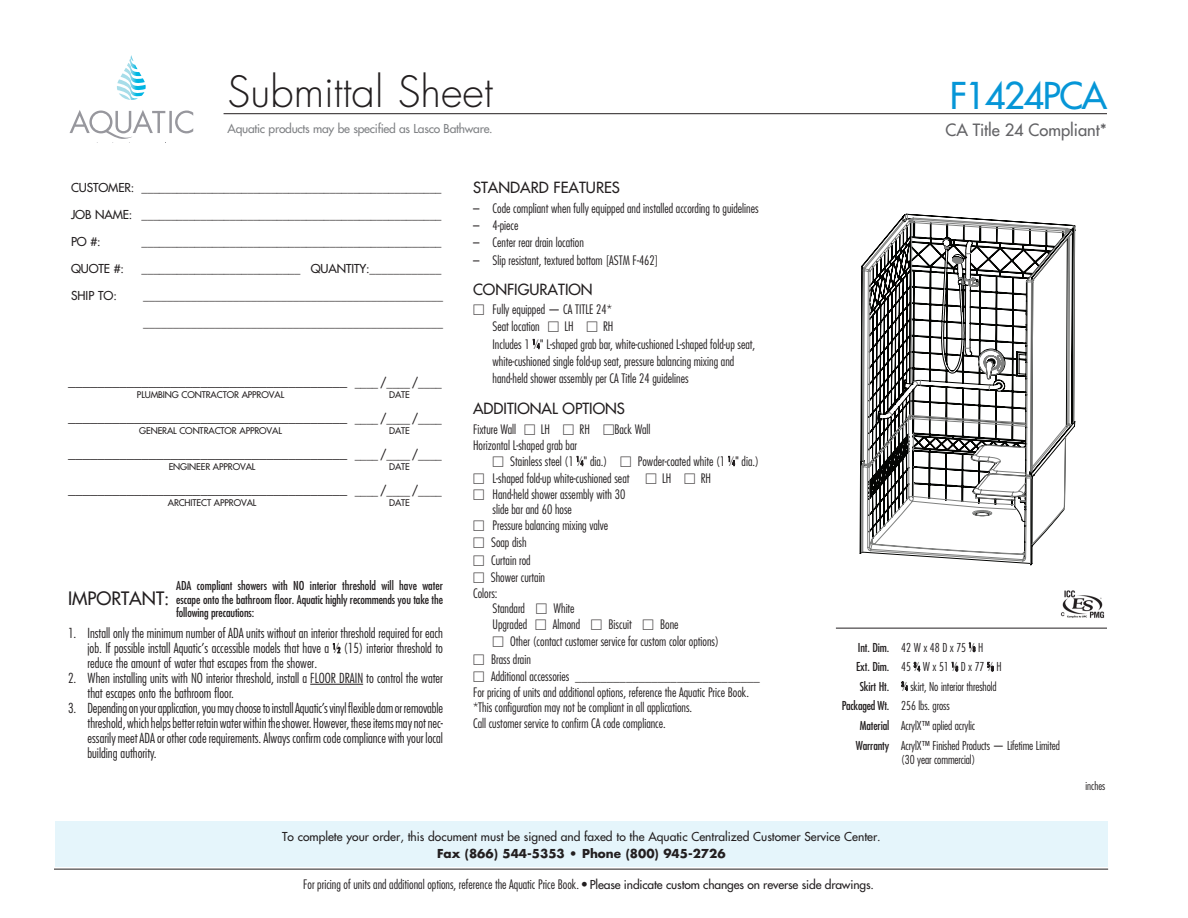
<style>
.page{position:relative;width:1188px;height:918px;background:#fff}
.page>*{position:absolute;margin:0;border:0;box-sizing:border-box;transform-origin:0 0}
.t1{font:300 42px "Futura Std";color:#231f20}
.model__done{font:500 36px "Futura Std";letter-spacing:-.04em;color:#0696d7}
.t2{font:500 18px "Futura Std";color:#231f20}
.model__done-2{font:500 16.5px "Futura Std";color:#636366}
.subhead{font:500 15px "Futura Std";color:#231f20}
.t3{font:300 condensed 13.5px/15px "Futura Std";color:#231f20;text-align:justify}
._2014_Features{font:300 condensed 12.75px/17.2px "Futura Std";color:#231f20}
.t4{font:500 12px "Futura Std";color:#231f20}
.table_column_1{font:condensed 12px/13.5px "Futura Std";letter-spacing:-.01em;color:#231f20;text-align:justify}
.Table_column2{font:300 condensed 12px/13.5px "Futura Std";letter-spacing:-.01em;color:#231f20}
.t5{font:500 12px "Futura Std";letter-spacing:-.02em;color:#808285}
.t6{font:700 12px "Futura Std";color:#231f20}
.inches__mm{font:300 condensed 11.25px "Futura Std";color:#231f20}
.t7{font:500 9px "Futura Std";letter-spacing:-.01em;color:#231f20}
.s1{font-size:12px}
.s2{font-size:7.35px}
.s3{font-family:"Universal Newswith Comm Pi";font-weight:400;font-stretch:normal}
.s4{font-size:7.05px}
.s5{font-size:6.6px}
.s6{font-weight:500;font-stretch:normal;font-size:12px}
</style>
<div class="page">
<hr style="left:224px;top:113px;width:883px;height:1px;background:#231f20">
<div style="left:55px;top:821px;width:1053px;height:46px;background:#e5f5fb"></div>
<hr style="left:54px;top:869px;width:1054px;height:1px;background:#231f20">
<hr style="left:310px;top:684px;width:53px;height:1px;background:#231f20">
<svg style="left:117px;top:55px;width:29px;height:45px"></svg>
<svg style="left:70px;top:110px;width:123px;height:33px"></svg>
<img style="left:1060px;top:590px;width:45px;height:28px">
<hr style="left:836px;top:628px;width:271px;height:1px;background:#231f20">
<svg style="left:861px;top:214px;width:214px;height:350px"></svg>
<h1 class="t1" style="left:228px;top:67px;width:267px">Submittal Sheet</h1>
<p class="t5" style="left:228px;top:121px;width:267px">Aquatic products may be specified as Lasco Bathware.</p>
<p class="t4" style="left:71px;top:180px;width:372px">CUSTOMER: ___________________________________________________</p>
<p class="t4" style="left:71px;top:207px;width:372px">JOB NAME: ___________________________________________________</p>
<p class="t4" style="left:71px;top:234px;width:31px">PO #:</p>
<p class="t4" style="left:142px;top:234px;width:301px">___________________________________________________</p>
<p class="t4" style="left:71px;top:261px;width:55px">QUOTE #:</p>
<p class="t4" style="left:142px;top:261px;width:301px">___________________________ QUANTITY:____________</p>
<p class="t4" style="left:71px;top:288px;width:47px">SHIP TO:</p>
<p class="t4" style="left:143px;top:288px;width:301px">__________________________________________________</p>
<p class="t4" style="left:143px;top:315px;width:301px">__________________________________________________</p>
<p class="subhead" style="left:68px;top:371px;width:375px">______________________________________ <span class="s1">____ /____ /____</span></p>
<p class="t7" style="left:137px;top:389px;width:149px">PLUMBING CONTRACTOR APPROVAL</p>
<p class="t7" style="left:389px;top:389px;width:22px">DATE</p>
<p class="subhead" style="left:68px;top:407px;width:375px">______________________________________ <span class="s1">____ /____ /____</span></p>
<p class="t7" style="left:139px;top:425px;width:144px">GENERAL CONTRACTOR APPROVAL</p>
<p class="t7" style="left:389px;top:425px;width:22px">DATE</p>
<p class="subhead" style="left:68px;top:443px;width:375px">______________________________________ <span class="s1">____ /____ /____</span></p>
<p class="t7" style="left:169px;top:461px;width:88px">ENGINEER APPROVAL</p>
<p class="t7" style="left:389px;top:461px;width:22px">DATE</p>
<p class="subhead" style="left:68px;top:479px;width:375px">______________________________________ <span class="s1">____ /____ /____</span></p>
<p class="t7" style="left:168px;top:497px;width:90px">ARCHITECT APPROVAL</p>
<p class="t7" style="left:389px;top:497px;width:22px">DATE</p>
<h3 class="t2" style="left:68px;top:588px;width:103px">IMPORTANT:</h3>
<p class="table_column_1" style="left:176px;top:579px;width:269px">ADA compliant showers with NO interior threshold will have water escape onto the bathroom floor. Aquatic highly recommends you take the following precautions:</p>
<p class="t3" style="left:88px;top:625px;width:357px;text-indent:-20px">1. Install only the minimum number of ADA units without an interior threshold required for each job. If possible install Aquatic’s accessible models that have a <sup>1</sup>⁄<span class="s2">2</span> (15) interior threshold to reduce the amount of water that escapes from the shower.</p>
<p class="t3" style="left:88px;top:670px;width:357px;text-indent:-20px">2. When installing units with NO interior threshold, install a FLOOR DRAIN to control the water that escapes onto the bathroom floor.</p>
<p class="t3" style="left:88px;top:700px;width:357px;text-indent:-20px">3. Depending on your application, you may choose to install Aquatic’s vinyl flexible dam or removable threshold, which helps better retain water within the shower. However, these items may not nec&shy;essarily meet ADA or other code requirements. Always confirm code compliance with your local building authority.</p>
<p class="subhead" style="left:473px;top:178px;width:148px">STANDARD FEATURES</p>
<p class="_2014_Features" style="left:473px;top:200px;width:287px">– Code compliant when fully equipped and installed according to guidelines</p>
<p class="_2014_Features" style="left:473px;top:217px;width:47px">– 4-piece</p>
<p class="_2014_Features" style="left:473px;top:234px;width:112px">– Center rear drain location</p>
<p class="_2014_Features" style="left:473px;top:251px;width:187px">– Slip resistant, textured bottom [ASTM F-462]</p>
<p class="subhead" style="left:473px;top:281px;width:121px">CONFIGURATION</p>
<p class="_2014_Features" style="left:473px;top:301px;width:141px"><span class="s3">M</span> Fully equipped — CA TITLE 24*</p>
<p class="_2014_Features" style="left:493px;top:318px;width:122px">Seat location <span class="s3">M</span> LH <span class="s3">M</span> RH</p>
<p class="_2014_Features" style="left:493px;top:335px;width:264px">Includes 1 <sup>1</sup>⁄<span class="s4">4</span>" L-shaped grab bar, white-cushioned L-shaped fold-up seat, white-cushioned single fold-up seat, pressure balancing mixing and hand-held shower assembly per CA Title 24 guidelines</p>
<p class="subhead" style="left:473px;top:399px;width:153px">ADDITIONAL OPTIONS</p>
<p class="_2014_Features" style="left:473px;top:421px;width:179px">Fixture Wall <span class="s3">M</span> LH <span class="s3">M</span> RH <span class="s3">M</span>Back Wall</p>
<p class="_2014_Features" style="left:473px;top:437px;width:106px">Horizontal L-shaped grab bar</p>
<p class="_2014_Features" style="left:493px;top:452px;width:268px"><span class="s3">M</span> Stainless steel (1 <sup>1</sup>⁄<span class="s4">4</span>" dia.) <span class="s3">M</span> Powder-coated white (1 <sup>1</sup>⁄<span class="s4">4</span>" dia.)</p>
<p class="_2014_Features" style="left:473px;top:470px;width:240px"><span class="s3">M</span> L-shaped fold-up white-cushioned seat <span class="s3">M</span> LH <span class="s3">M</span> RH</p>
<p class="_2014_Features" style="left:493px;top:486px;width:134px;line-height:15.8px;text-indent:-20px"><span class="s3">M</span> Hand-held shower assembly with 30 slide bar and 60 hose</p>
<p class="_2014_Features" style="left:473px;top:517px;width:137px"><span class="s3">M</span> Pressure balancing mixing valve</p>
<p class="_2014_Features" style="left:473px;top:534px;width:55px"><span class="s3">M</span> Soap dish</p>
<p class="_2014_Features" style="left:473px;top:551px;width:59px"><span class="s3">M</span> Curtain rod</p>
<p class="_2014_Features" style="left:473px;top:569px;width:74px"><span class="s3">M</span> Shower curtain</p>
<p class="_2014_Features" style="left:473px;top:584px;width:26px">Colors:</p>
<p class="_2014_Features" style="left:493px;top:600px;width:84px">Standard <span class="s3">M</span> White</p>
<p class="_2014_Features" style="left:493px;top:616px;width:188px">Upgraded <span class="s3">M</span> Almond <span class="s3">M</span> Biscuit <span class="s3">M</span> Bone</p>
<p class="_2014_Features" style="left:493px;top:633px;width:228px"><span class="s3">M</span> Other (contact customer service for custom color options)</p>
<p class="_2014_Features" style="left:473px;top:650px;width:59px"><span class="s3">M</span> Brass drain</p>
<p class="_2014_Features" style="left:473px;top:668px;width:288px"><span class="s3">M</span> Additional accessories _____________________________</p>
<p class="_2014_Features" style="left:473px;top:683px;width:277px">For pricing of units and additional options, reference the Aquatic Price Book.</p>
<p class="_2014_Features" style="left:473px;top:699px;width:221px">*This configuration may not be compliant in all applications.</p>
<p class="_2014_Features" style="left:473px;top:715px;width:194px">Call customer service to confirm CA code compliance.</p>
<p class="model__done" style="left:950px;top:73px;width:159px">F1424PCA</p>
<p class="model__done-2" style="left:946px;top:119px;width:163px">CA Title 24 Compliant*</p>
<p class="table_column_1" style="left:858px;top:640px;width:33px">Int. Dim.</p>
<p class="Table_column2" style="left:901px;top:641px;width:83px">42 W x 48 D x 75 <sup>1</sup>⁄<span class="s5">8</span> H</p>
<p class="table_column_1" style="left:856px;top:660px;width:35px">Ext. Dim.</p>
<p class="Table_column2" style="left:901px;top:660px;width:102px">45 <sup>3</sup>⁄<span class="s5">4</span> W x 51 <sup>1</sup>⁄<span class="s5">8</span> D x 77 <sup>5</sup>⁄<span class="s5">8</span> H</p>
<p class="table_column_1" style="left:860px;top:679px;width:31px">Skirt Ht.</p>
<p class="Table_column2" style="left:901px;top:679px;width:97px"><sup>3</sup>⁄<span class="s5">4</span> skirt, No interior threshold</p>
<p class="table_column_1" style="left:842px;top:699px;width:49px">Packaged Wt.</p>
<p class="Table_column2" style="left:901px;top:699px;width:50px">256 lbs. gross</p>
<p class="table_column_1" style="left:860px;top:718px;width:31px">Material</p>
<p class="Table_column2" style="left:901px;top:718px;width:75px">AcrylX™ aplied acrylic</p>
<p class="table_column_1" style="left:856px;top:739px;width:35px">Warranty</p>
<p class="Table_column2" style="left:901px;top:739px;width:160px">AcrylX™ Finished Products — Lifetime Limited (30 year commercial)</p>
<p class="inches__mm" style="left:1085px;top:779px;width:21px">inches</p>
<p class="t4" style="left:282px;top:829px;width:600px">To complete your order, this document must be signed and faxed to the Aquatic Centralized Customer Service Center.</p>
<p class="t6" style="left:437px;top:845px;width:290px">Fax (866) 544-5353 • Phone (800) 945-2726</p>
<p class="_2014_Features" style="left:303px;top:876px;width:572px">For pricing of units and additional options, reference the Aquatic Price Book. • <span class="s6">Please indicate custom changes on reverse side drawings.</span></p>
</div>
